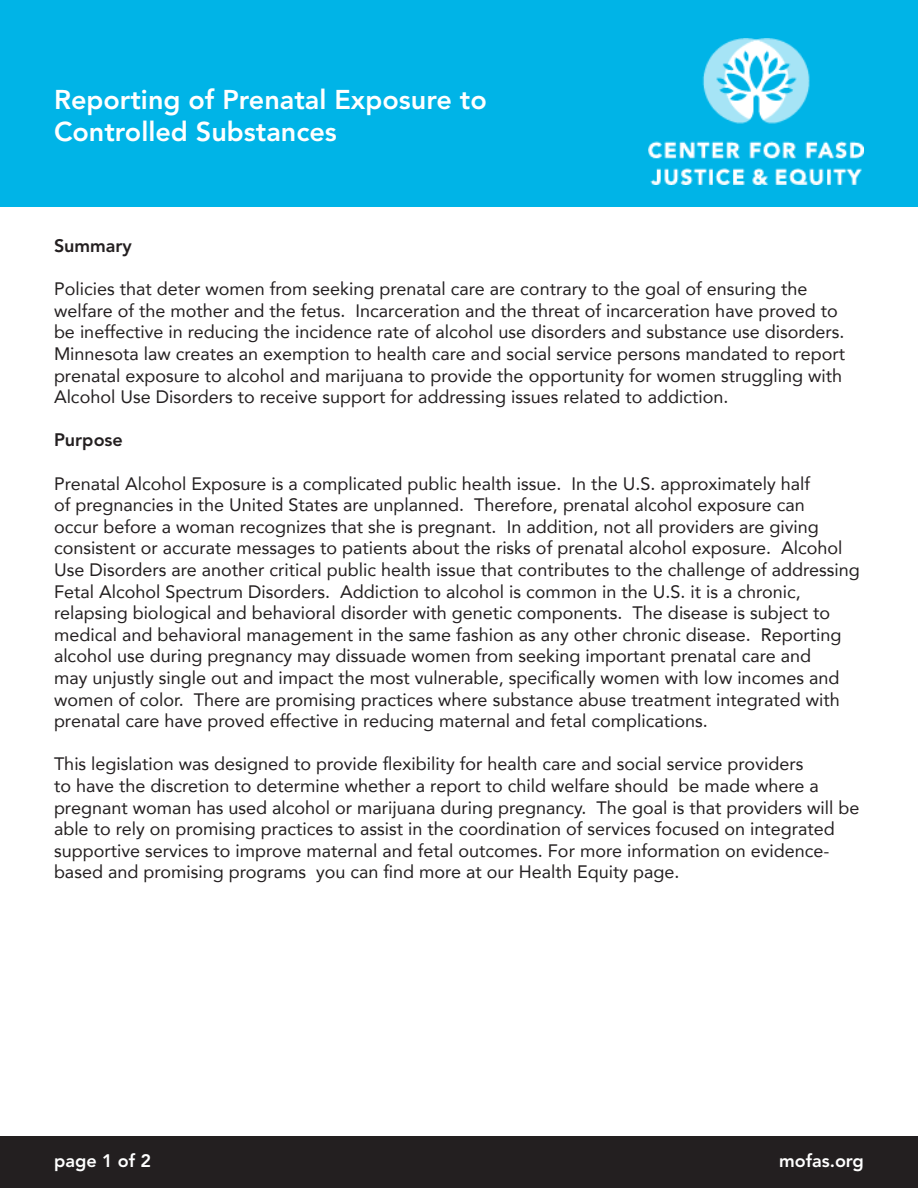
<style>
.page{position:relative;width:918px;height:1188px;background:#fff}
.page>*{position:absolute;margin:0;border:0;box-sizing:border-box;transform-origin:0 0}
.t1{font:800 27px/32.4px "Avenir";color:#fff}
.t2{font:18px/21.6px "Avenir";color:#231f20}
.t3{font:800 18px "Avenir";color:#fff}
.t4{font:800 18px "Avenir";color:#231f20}
</style>
<div class="page">
<div style="left:0;top:0;width:918px;height:207px;background:#00b4e7"></div>
<img style="left:648px;top:39px;width:216px;height:146px">
<div style="left:0;top:1136px;width:918px;height:52px;background:#231f20"></div>
<p class="t1" style="left:54px;top:83px;width:434px">Reporting of Prenatal Exposure to<br>Controlled Substances</p>
<p class="t4" style="left:54px;top:235px;width:79px">Summary</p>
<p class="t2" style="left:54px;top:278px;width:793px">Policies that deter women from seeking prenatal care are contrary to the goal of ensuring the welfare of the mother and the fetus. Incarceration and the threat of incarceration have proved to be ineffective in reducing the incidence rate of alcohol use disorders and substance use disorders.<br>Minnesota law creates an exemption to health care and social service persons mandated to report prenatal exposure to alcohol and marijuana to provide the opportunity for women struggling with Alcohol Use Disorders to receive support for addressing issues related to addiction.</p>
<p class="t4" style="left:54px;top:429px;width:70px">Purpose</p>
<p class="t2" style="left:54px;top:472px;width:807px">Prenatal Alcohol Exposure is a complicated public health issue. In the U.S. approximately half<br>of pregnancies in the United States are unplanned. Therefore, prenatal alcohol exposure can<br>occur before a woman recognizes that she is pregnant. In addition, not all providers are giving consistent or accurate messages to patients about the risks of prenatal alcohol exposure. Alcohol Use Disorders are another critical public health issue that contributes to the challenge of addressing Fetal Alcohol Spectrum Disorders. Addiction to alcohol is common in the U.S. it is a chronic, relapsing biological and behavioral disorder with genetic components. The disease is subject to medical and behavioral management in the same fashion as any other chronic disease. Reporting alcohol use during pregnancy may dissuade women from seeking important prenatal care and<br>may unjustly single out and impact the most vulnerable, specifically women with low incomes and women of color. There are promising practices where substance abuse treatment integrated with prenatal care have proved effective in reducing maternal and fetal complications.</p>
<p class="t2" style="left:54px;top:753px;width:807px">This legislation was designed to provide flexibility for health care and social service providers<br>to have the discretion to determine whether a report to child welfare should be made where a pregnant woman has used alcohol or marijuana during pregnancy. The goal is that providers will be able to rely on promising practices to assist in the coordination of services focused on integrated supportive services to improve maternal and fetal outcomes. For more information on evidence&shy;based and promising programs you can find more at our Health Equity page.</p>
<p class="t3" style="left:54px;top:1150px;width:99px">page 1 of 2</p>
<p class="t3" style="left:779px;top:1150px;width:86px">mofas.org</p>
</div>
